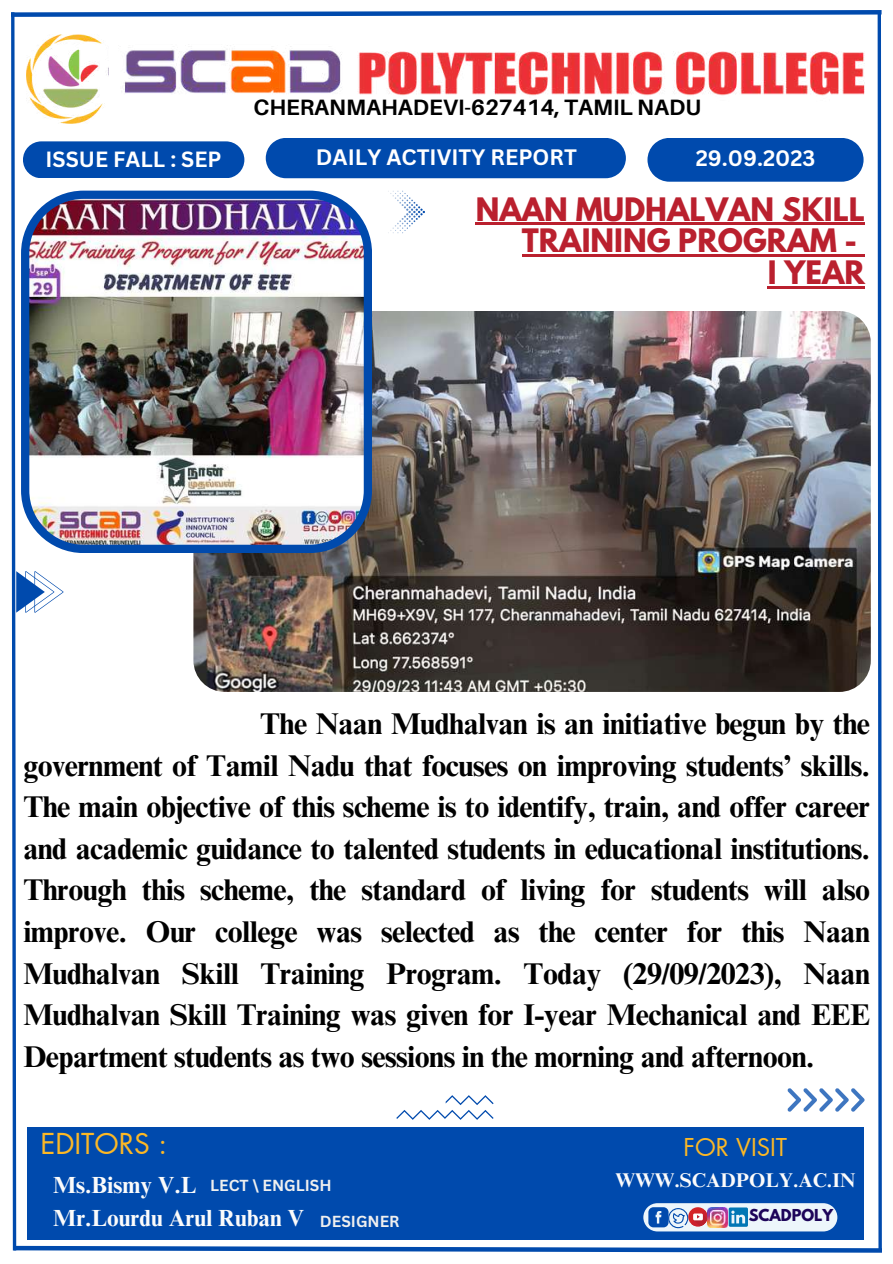
<style>
.page{position:relative;width:893px;height:1264px;background:#fff}
.page>*{position:absolute;margin:0;border:0;box-sizing:border-box;transform-origin:0 0}
.t1{font:700 30px/41.5px "Times NRMT Pro";letter-spacing:-.015em;color:#000;text-align:justify}
.t2{font:700 28.65px/31.7px "League Spartan";color:#ba202e;text-align:right}
.t3{font:28.2px "Futura LT Pro";color:#fcb825}
.t4{font:24px "Futura LT Pro";color:#fcb825}
.t5{font:700 23.25px/33.3px "Times NRMT Pro";color:#fbfbfb}
.t6{font:700 22.2px "Aileron";color:#000}
.t7{font:700 21.75px "Canva Sans";color:#fff}
.t8{font:700 21.45px "Canva Sans";color:#fff}
.t9{font:700 19.8px "Times NRMT Pro";color:#fbfbfb}
.t10{font:700 15.6px "Canva Sans";color:#efefef}
.t11{font:700 14.55px "League Spartan";color:#1d0459}
</style>
<div class="page">
<img style="left:11px;top:10px;width:871px;height:1243px">
<hr style="left:767px;top:286px;width:98px;height:2px;background:#ba202e">
<p class="t6" style="left:253px;top:93px;width:449px">CHERANMAHADEVI-627414, TAMIL NADU</p>
<p class="t8" style="left:46px;top:144px;width:177px">ISSUE FALL : SEP</p>
<p class="t7" style="left:316px;top:141px;width:262px">DAILY ACTIVITY REPORT</p>
<p class="t7" style="left:695px;top:143px;width:121px">29.09.2023</p>
<p class="t2" style="left:475px;top:197px;width:391px">NAAN MUDHALVAN SKILL<br>TRAINING PROGRAM -<br>I YEAR</p>
<p class="t1" style="left:23px;top:706px;width:848px;text-indent:237px">The Naan Mudhalvan is an initiative begun by the government of Tamil Nadu that focuses on improving students’ skills.<br>The main objective of this scheme is to identify, train, and offer career and academic guidance to talented students in educational institutions.<br>Through this scheme, the standard of living for students will also improve. Our college was selected as the center for this Naan Mudhalvan Skill Training Program. Today (29/09/2023), Naan Mudhalvan Skill Training was given for I-year Mechanical and EEE Department students as two sessions in the morning and afternoon.</p>
<p class="t3" style="left:40px;top:1130px;width:128px">EDITORS :</p>
<p class="t5" style="left:53px;top:1171px;width:253px">Ms.Bismy V.L<br>Mr.Lourdu Arul Ruban V</p>
<p class="t10" style="left:210px;top:1174px;width:123px">LECT \ ENGLISH</p>
<p class="t10" style="left:320px;top:1210px;width:81px">DESIGNER</p>
<p class="t4" style="left:683px;top:1136px;width:105px">FOR VISIT</p>
<p class="t9" style="left:615px;top:1172px;width:241px">WWW.SCADPOLY.AC.IN</p>
<p class="t11" style="left:748px;top:1208px;width:86px">SCADPOLY</p>
</div>
